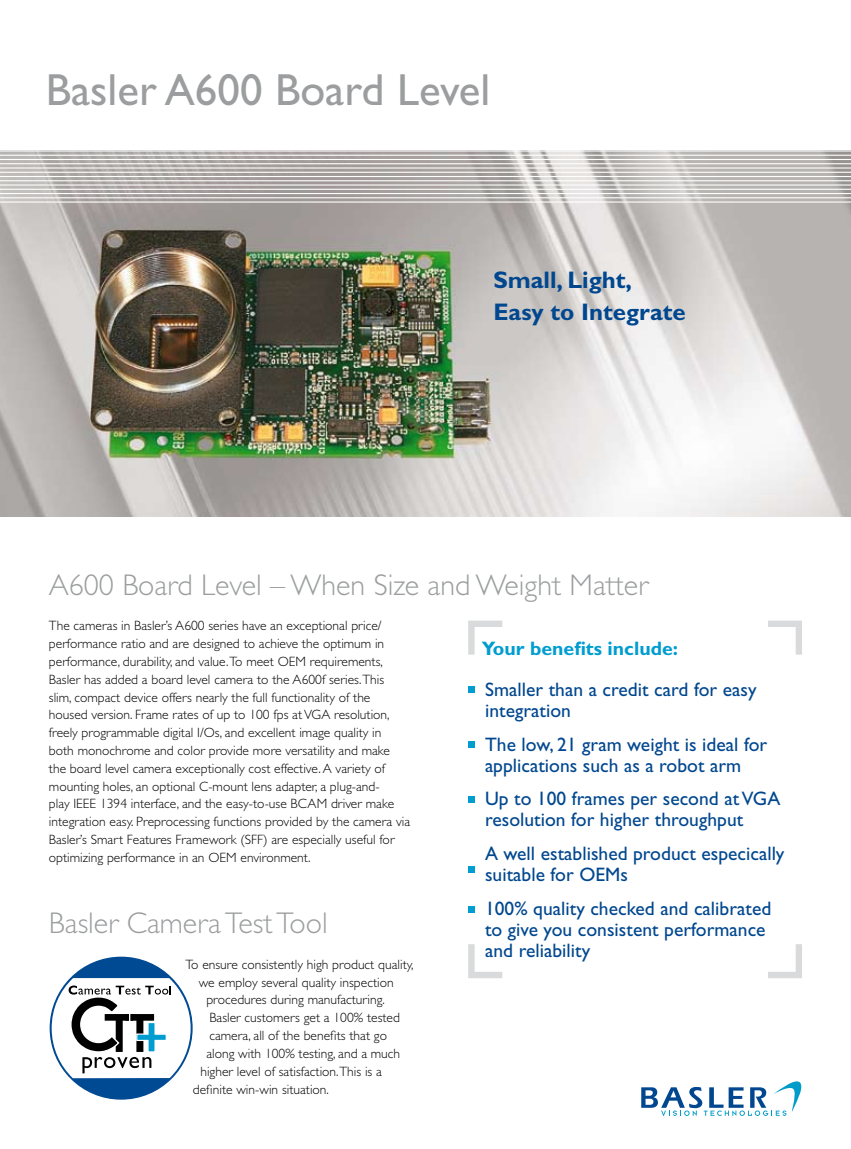
<style>
.page{position:relative;width:851px;height:1149px;background:#fff}
.page>*{position:absolute;margin:0;border:0;box-sizing:border-box;transform-origin:0 0}
.t1{font:45px "Gill Sans";color:#9b9d9e}
.t2{font:300 30px "Gill Sans";color:#9b9d9e}
.t3{font:700 24px/32.5px "Gill Sans";color:#00478f}
.t4{font:19.5px/21px "Gill Sans";color:#00478f}
.t5{font:700 19.5px "Gill Sans";color:#009dd0}
.t6{font:300 13.5px/17.9px "Gill Sans";color:#000}
</style>
<div class="page">
<img style="left:0;top:152px;width:850px;height:364px">
<hr style="left:0;top:155px;width:850px;height:1px;background:#fff">
<hr style="left:0;top:159px;width:850px;height:1px;background:#fff">
<hr style="left:0;top:163px;width:850px;height:1px;background:#fff">
<hr style="left:0;top:168px;width:850px;height:1px;background:#fff">
<hr style="left:0;top:172px;width:850px;height:1px;background:#fff">
<hr style="left:0;top:189px;width:850px;height:1px;background:#fff">
<hr style="left:0;top:202px;width:850px;height:1px;background:#fff">
<hr style="left:0;top:176px;width:850px;height:1px;background:#fff">
<hr style="left:0;top:180px;width:850px;height:1px;background:#fff">
<hr style="left:0;top:185px;width:850px;height:1px;background:#fff">
<hr style="left:0;top:193px;width:850px;height:1px;background:#fff">
<hr style="left:0;top:197px;width:850px;height:1px;background:#fff">
<div style="left:50px;top:957px;width:142px;height:141px;background:#004a93;border-radius:50%"></div>
<svg style="left:52px;top:977px;width:138px;height:100px;background:#cacfd2"></svg>
<svg style="left:641px;top:1081px;width:160px;height:34px"></svg>
<svg style="left:468px;top:686px;width:6px;height:6px"></svg>
<svg style="left:468px;top:620px;width:34px;height:34px"></svg>
<svg style="left:468px;top:944px;width:34px;height:33px"></svg>
<svg style="left:768px;top:620px;width:33px;height:34px"></svg>
<svg style="left:768px;top:944px;width:33px;height:33px"></svg>
<svg style="left:468px;top:741px;width:6px;height:6px"></svg>
<svg style="left:468px;top:796px;width:6px;height:6px"></svg>
<svg style="left:468px;top:906px;width:6px;height:5px"></svg>
<svg style="left:468px;top:866px;width:6px;height:6px"></svg>
<h1 class="t1" style="left:46px;top:64px;width:446px">Basler A600 Board Level</h1>
<h3 class="t3" style="left:493px;top:263px;width:194px">Small, Light,<br>Easy to Integrate</h3>
<h2 class="t2" style="left:49px;top:567px;width:600px">A600 Board Level – When Size and Weight Matter</h2>
<p class="t6" style="left:49px;top:617px;width:363px">The cameras in Basler’s A600 series have an exceptional price/ performance ratio and are designed to achieve the optimum in performance, durability, and value. To meet OEM requirements, Basler has added a board level camera to the A600f series. This slim, compact device offers nearly the full functionality of the housed version. Frame rates of up to 100 fps at VGA resolution, freely programmable digital I/Os, and excellent image quality in<br>both monochrome and color provide more versatility and make the board level camera exceptionally cost effective. A variety of mounting holes, an optional C-mount lens adapter, a plug-and-<br>play IEEE 1394 interface, and the easy-to-use BCAM driver make integration easy. Preprocessing functions provided by the camera via Basler’s Smart Features Framework (SFF) are especially useful for optimizing performance in an OEM environment.</p>
<h2 class="t2" style="left:49px;top:906px;width:280px">Basler Camera Test Tool</h2>
<p class="t6" style="left:185px;top:955px;width:230px">To ensure consistently high product quality,</p>
<p class="t6" style="left:199px;top:973px;width:196px">we employ several quality inspection</p>
<p class="t6" style="left:206px;top:990px;width:180px">procedures during manufacturing.</p>
<p class="t6" style="left:209px;top:1008px;width:192px">Basler customers get a 100% tested</p>
<p class="t6" style="left:209px;top:1026px;width:179px">camera, all of the benefits that go</p>
<p class="t6" style="left:206px;top:1044px;width:195px">along with 100% testing, and a much</p>
<p class="t6" style="left:200px;top:1062px;width:183px">higher level of satisfaction. This is a</p>
<p class="t6" style="left:193px;top:1079px;width:138px">definite win-win situation.</p>
<h3 class="t5" style="left:482px;top:636px;width:198px">Your benefits include:</h3>
<h3 class="t4" style="left:485px;top:678px;width:273px">Smaller than a credit card for easy integration</h3>
<h3 class="t4" style="left:485px;top:733px;width:284px">The low, 21 gram weight is ideal for applications such as a robot arm</h3>
<h3 class="t4" style="left:485px;top:788px;width:297px">Up to 100 frames per second at VGA resolution for higher throughput</h3>
<h3 class="t4" style="left:485px;top:843px;width:301px">A well established product especically suitable for OEMs</h3>
<h3 class="t4" style="left:485px;top:897px;width:288px">100% quality checked and calibrated to give you consistent performance and reliability</h3>
</div>
